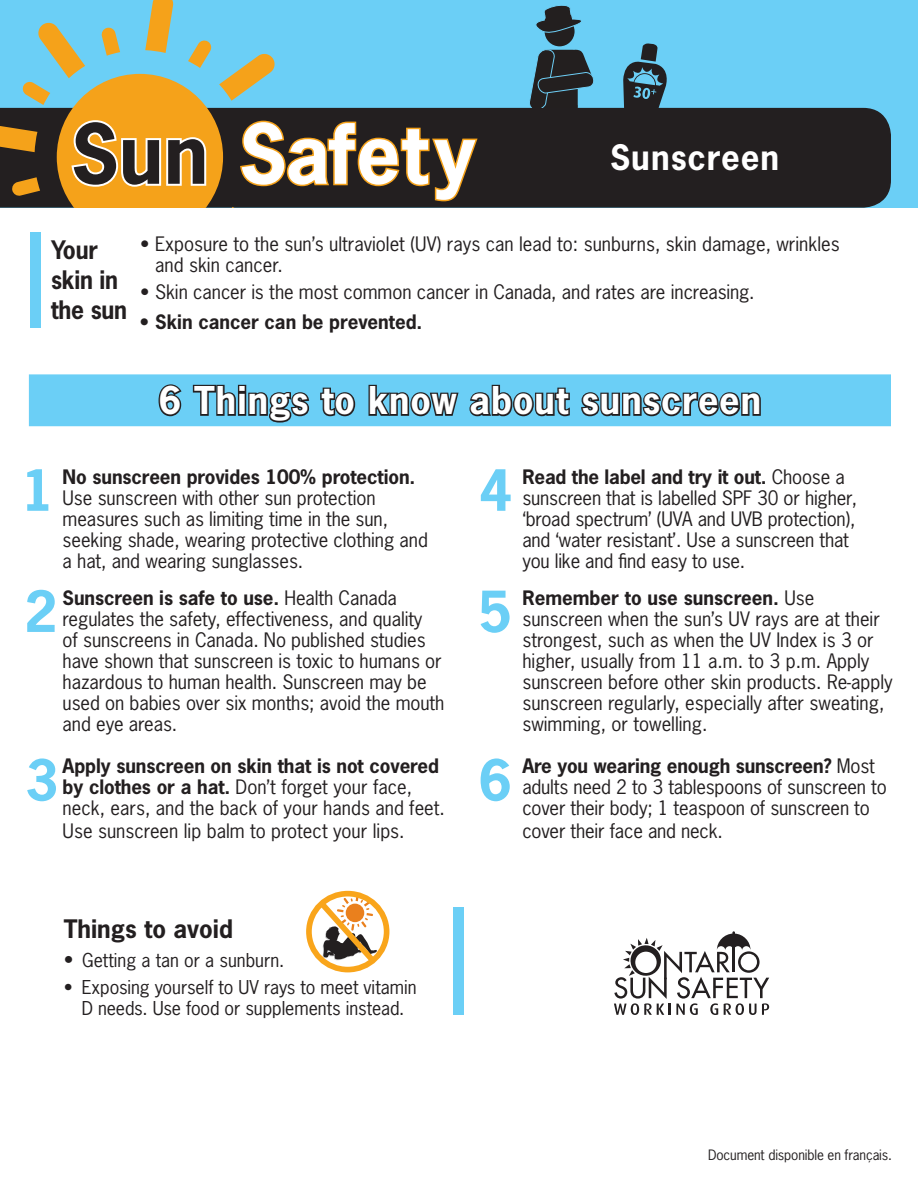
<style>
.page{position:relative;width:918px;height:1188px;background:#fff}
.page>*{position:absolute;margin:0;border:0;box-sizing:border-box;transform-origin:0 0}
.t1{font:700 78px "News Gothic Std";letter-spacing:.01em;color:#fff}
.t2{font:700 53.4px "News Gothic Std";color:#6bcff6}
.bigsub{font:700 36px "News Gothic Std";letter-spacing:.025em;color:#fff}
.t3{font:700 33px "News Gothic Std";letter-spacing:.025em;color:#fff}
.subhead{font:700 24px/30px "News Gothic Std";letter-spacing:-.01em;color:#231f20;scale:.95 1}
.bigsub-2{font:700 24px "News Gothic Std";color:#231f20}
.body{font:18.75px/21px "News Gothic Std";letter-spacing:-.005em;color:#231f20}
.t4{font:700 18.75px "News Gothic Std";color:#231f20}
.t5{font:18px/21px "News Gothic Std";color:#231f20;text-align:center}
.body-2{font:13.5px "News Gothic Std";letter-spacing:-.01em;color:#231f20}
.s1{color:#231f20}
.s2{font-weight:700}
.s3{font-size:19.5px}
</style>
<div class="page">
<div style="left:0;top:0;width:918px;height:207px;background:#6bcff6"></div>
<div style="left:479px;top:108px;width:412px;height:100px;background:#231f20"></div>
<svg style="left:0;top:0;width:275px;height:208px"></svg>
<svg style="left:57px;top:74px;width:422px;height:134px"></svg>
<div style="left:30px;top:232px;width:11px;height:96px;background:#6bcff6"></div>
<div style="left:30px;top:375px;width:860px;height:50px;background:#6bcff6"></div>
<svg style="left:158px;top:384px;width:24px;height:33px"></svg>
<svg style="left:192px;top:384px;width:118px;height:39px"></svg>
<svg style="left:320px;top:387px;width:36px;height:30px"></svg>
<svg style="left:367px;top:384px;width:93px;height:43px"></svg>
<svg style="left:469px;top:384px;width:101px;height:33px"></svg>
<svg style="left:581px;top:392px;width:180px;height:25px"></svg>
<div style="left:29px;top:374px;width:862px;height:52px;border:2px solid #6bcff6"></div>
<div style="left:306px;top:891px;width:83px;height:81px;border:6px solid #f9a51b;border-radius:50%"></div>
<svg style="left:314px;top:895px;width:67px;height:74px"></svg>
<div style="left:454px;top:907px;width:10px;height:108px;background:#6bcff6"></div>
<svg style="left:623px;top:43px;width:48px;height:76px"></svg>
<div style="left:545px;top:16px;width:30px;height:30px;background:#231f1f;border-radius:50%"></div>
<svg style="left:528px;top:49px;width:66px;height:59px"></svg>
<svg style="left:536px;top:5px;width:45px;height:29px"></svg>
<svg style="left:614px;top:931px;width:155px;height:84px"></svg>
<p class="t1" style="left:71px;top:103px;width:406px"><span class="s1">Sun</span> Safety</p>
<p class="t3" style="left:610px;top:136px;width:171px">Sunscreen</p>
<p class="subhead" style="left:51px;top:234px;width:82px">Your skin in the sun</p>
<p class="body" style="left:155px;top:233px;width:686px;text-indent:-15px">• Exposure to the sun’s ultraviolet (UV) rays can lead to: sunburns, skin damage, wrinkles and skin cancer.</p>
<p class="body" style="left:140px;top:281px;width:616px">• Skin cancer is the most common cancer in Canada, and rates are increasing.</p>
<p class="t4" style="left:140px;top:309px;width:284px">• Skin cancer can be prevented.</p>
<p class="bigsub" style="left:159px;top:377px;width:604px">6 Things to know about sunscreen</p>
<p class="body" style="left:63px;top:466px;width:367px"><span class="s2">No sunscreen provides 100% protection.<br></span>Use sunscreen with other sun protection measures such as limiting time in the sun, seeking shade, wearing protective clothing and a hat, and wearing sunglasses.</p>
<p class="body" style="left:63px;top:588px;width:383px"><span class="s2">Sunscreen is safe to use.</span> Health Canada regulates the safety, effectiveness, and quality<br>of sunscreens in Canada. No published studies have shown that sunscreen is toxic to humans or hazardous to human health. Sunscreen may be used on babies over six months; avoid the mouth and eye areas.</p>
<p class="body" style="left:63px;top:755px;width:384px;line-height:21.5px"><span class="s2">Apply sunscreen on skin that is not covered by clothes or a hat.</span> Don’t forget your face, neck, ears, and the back of your hands and feet.<br>Use sunscreen lip balm to protect your lips.</p>
<p class="t2" style="left:21px;top:455px;width:35px">1</p>
<p class="t2" style="left:479px;top:455px;width:35px">4</p>
<p class="t2" style="left:24px;top:576px;width:35px">2</p>
<p class="t2" style="left:478px;top:577px;width:35px">5</p>
<p class="t2" style="left:25px;top:745px;width:35px">3</p>
<p class="t2" style="left:479px;top:745px;width:35px">6</p>
<p class="body" style="left:522px;top:466px;width:336px"><span class="s2">Read the label and try it out.</span> Choose a sunscreen that is labelled SPF 30 or higher, ‘broad spectrum’ (UVA and UVB protection), and ‘water resistant’. Use a sunscreen that you like and find easy to use.</p>
<p class="body" style="left:522px;top:588px;width:372px"><span class="s2">Remember to use sunscreen.</span> Use sunscreen when the sun’s UV rays are at their strongest, such as when the UV Index is 3 or higher, usually from 11 a.m. to 3 p.m. Apply sunscreen before other skin products. Re-apply sunscreen regularly, especially after sweating, swimming, or towelling.</p>
<p class="body" style="left:522px;top:755px;width:366px;line-height:21.5px"><span class="s2">Are you wearing enough sunscreen?</span> Most adults need 2 to 3 tablespoons of sunscreen to cover their body; 1 teaspoon of sunscreen to cover their face and neck.</p>
<p class="bigsub-2" style="left:64px;top:913px;width:171px">Things to avoid</p>
<p class="t5" style="left:64px;top:949px;width:222px"><span class="s3">•</span> Getting a tan or a sunburn.</p>
<p class="t5" style="left:64px;top:977px;width:354px">• Exposing yourself to UV rays to meet vitamin<br>D needs. Use food or supplements instead.</p>
<p class="body-2" style="left:708px;top:1147px;width:185px">Document disponible en français.</p>
</div>
